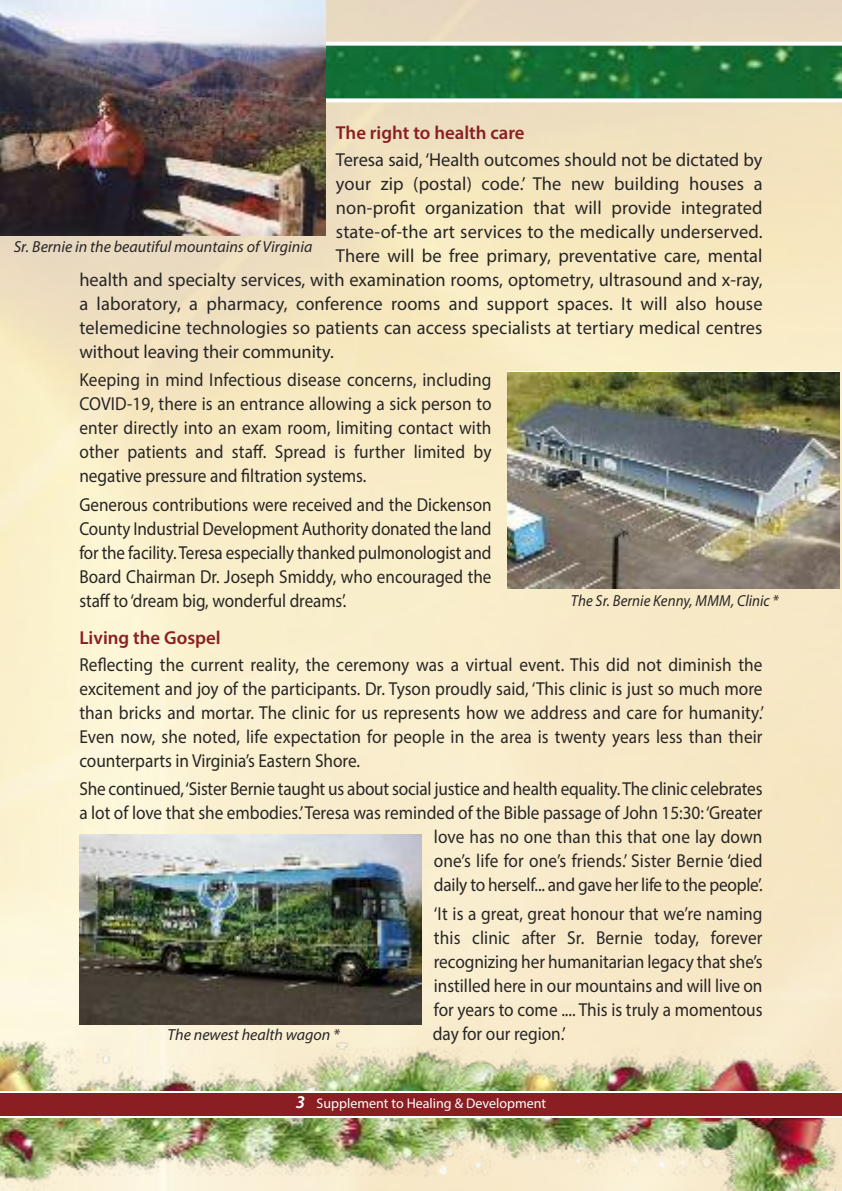
<style>
.page{position:relative;width:842px;height:1191px;background:#fff}
.page>*{position:absolute;margin:0;border:0;box-sizing:border-box;transform-origin:0 0}
.t1{font:18.8px/24px "Myriad Pro";color:#272526;text-align:justify;scale:.92 1}
.t2{font:18.8px "Myriad Pro";color:#272526}
.t3{font:18.8px/24px "Myriad Pro";color:#272526;text-align:justify;scale:.91 1}
.t4{font:600 18.8px "Myriad Pro";color:#8a1e22}
.t5{font:italic 16px "Myriad Pro";color:#272526}
.t6{font:italic 16px "Myriad Pro";color:#272526;scale:.93 1}
.t7{font:14px "Myriad Pro";color:#fff}
.s1{font-weight:600;font-style:italic;font-size:18px}
</style>
<div class="page">
<img style="left:0;top:0;width:842px;height:1042px">
<img style="left:0;top:1042px;width:842px;height:149px">
<img style="left:326px;top:46px;width:516px;height:52px">
<svg style="left:326px;top:42px;width:516px;height:4px"></svg>
<svg style="left:326px;top:98px;width:516px;height:4px"></svg>
<img style="left:507px;top:372px;width:332px;height:217px">
<div style="left:0;top:1091px;width:842px;height:26px;background:#8a1e22"></div>
<img style="left:79px;top:834px;width:343px;height:190px">
<img style="left:0;top:0;width:326px;height:235px">
<p class="t4" style="left:336px;top:125px;width:190px">The right to health care</p>
<p class="t2" style="left:336px;top:152px;width:428px">Teresa said, ‘Health outcomes should not be dictated by</p>
<p class="t2" style="left:336px;top:176px;width:428px">your zip (postal) code.’ The new building houses a</p>
<p class="t2" style="left:336px;top:200px;width:428px">non-profit organization that will provide integrated</p>
<p class="t2" style="left:336px;top:224px;width:428px">state-of-the art services to the medically underserved.</p>
<p class="t2" style="left:336px;top:248px;width:428px">There will be free primary, preventative care, mental</p>
<p class="t2" style="left:79px;top:272px;width:685px">health and specialty services, with examination rooms, optometry, ultrasound and x-ray,</p>
<p class="t2" style="left:79px;top:296px;width:685px">a laboratory, a pharmacy, conference rooms and support spaces. It will also house</p>
<p class="t2" style="left:79px;top:320px;width:685px">telemedicine technologies so patients can access specialists at tertiary medical centres</p>
<p class="t2" style="left:79px;top:344px;width:256px">without leaving their community.</p>
<p class="t1" style="left:79px;top:369px;width:449px">Keeping in mind Infectious disease concerns, including COVID-19, there is an entrance allowing a sick person to enter directly into an exam room, limiting contact with other patients and staff. Spread is further limited by negative pressure and filtration systems.</p>
<p class="t3" style="left:79px;top:494px;width:454px">Generous contributions were received and the Dickenson County Industrial Development Authority donated the land for the facility. Teresa especially thanked pulmonologist and Board Chairman Dr. Joseph Smiddy, who encouraged the staff to‘dream big, wonderful dreams’.</p>
<p class="t4" style="left:79px;top:630px;width:143px">Living the Gospel</p>
<p class="t1" style="left:79px;top:654px;width:746px">Reflecting the current reality, the ceremony was a virtual event. This did not diminish the excitement and joy of the participants. Dr. Tyson proudly said, ‘This clinic is just so much more than bricks and mortar. The clinic for us represents how we address and care for humanity.’ Even now, she noted, life expectation for people in the area is twenty years less than their counterparts in Virginia’s Eastern Shore.</p>
<p class="t1" style="left:79px;top:778px;width:744px;text-align:right">She continued,‘Sister Bernie taught us about social justice and health equality.The clinic celebrates a lot of love that she embodies.’Teresa was reminded of the Bible passage of John 15:30: ‘Greater love has no one than this that one lay down<br>one’s life for one’s friends.’ Sister Bernie ‘died<br>daily to herself... and gave her life to the people’.</p>
<p class="t1" style="left:433px;top:903px;width:360px">‘It is a great, great honour that we’re naming this clinic after Sr. Bernie today, forever recognizing her humanitarian legacy that she’s instilled here in our mountains and will live on for years to come .... This is truly a momentous day for our region.’</p>
<p class="t5" style="left:14px;top:240px;width:300px">Sr. Bernie in the beautiful mountains of Virginia</p>
<p class="t6" style="left:571px;top:595px;width:225px">The Sr. Bernie Kenny, MMM, Clinic *</p>
<p class="t5" style="left:167px;top:1029px;width:174px">The newest health wagon *</p>
<p class="t7" style="left:296px;top:1098px;width:252px"><span class="s1">3</span> Supplement to Healing &amp; Development</p>
</div>
